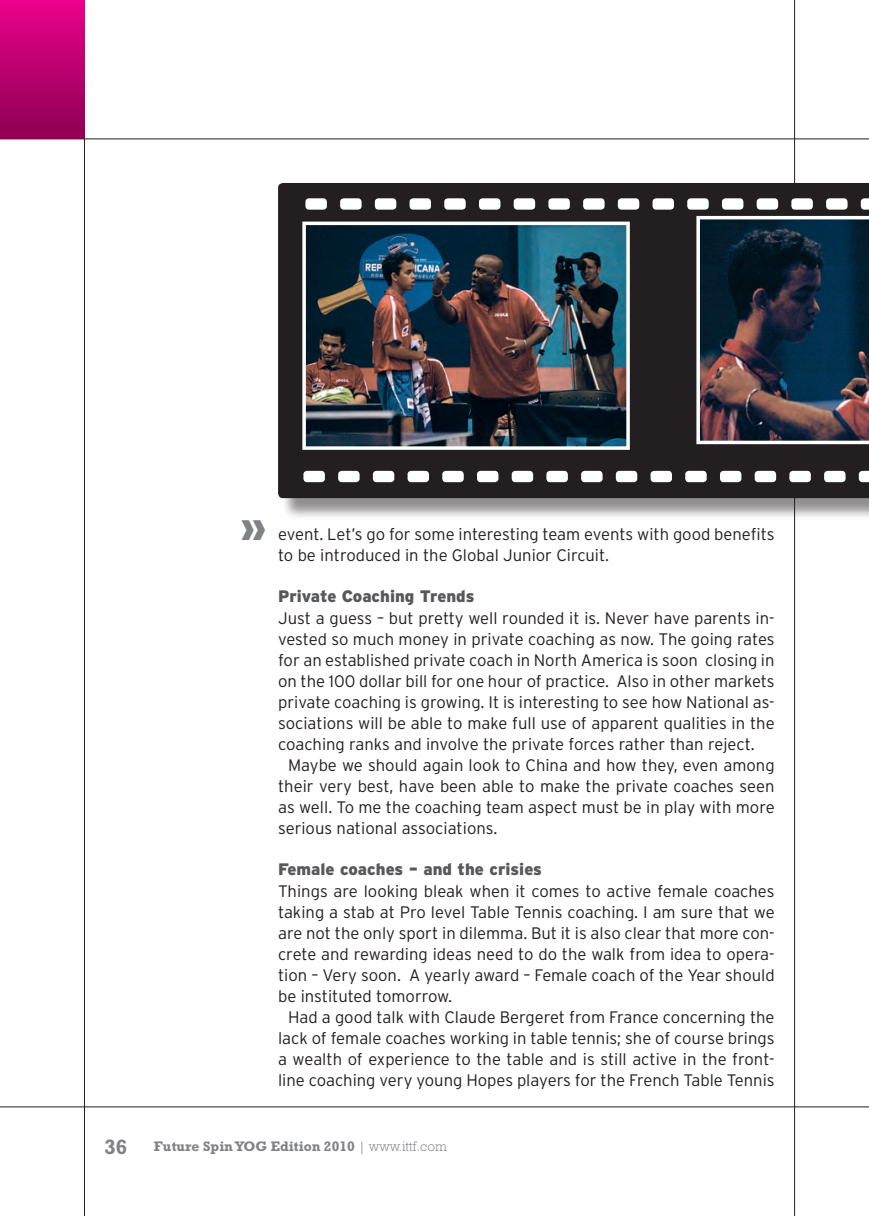
<style>
.page{position:relative;width:869px;height:1216px;background:#fff}
.page>*{position:absolute;margin:0;border:0;box-sizing:border-box;transform-origin:0 0}
.t1{font:900 37.62px "Interstate";color:#808285}
.t2{font:700 21px "Rockwell Std";color:#808285}
.t3{font:300 16.62px/21px "Interstate";color:#231f20}
.t4{font:900 16.62px "Interstate";color:#57585a}
.t5{font:700 14px "Rockwell Std";color:#808285}
.s1{font-weight:300}
</style>
<div class="page">
<hr style="left:84px;top:0;width:1px;height:1215px;background:#231f20">
<hr style="left:0;top:139px;width:868px;height:1px;background:#231f20">
<hr style="left:0;top:1106px;width:868px;height:1px;background:#231f20">
<hr style="left:793px;top:0;width:1px;height:1215px;background:#231f20">
<div style="left:281px;top:186px;width:587px;height:334px;background:#231f20;opacity:.5"></div>
<div style="left:278px;top:183px;width:590px;height:315px;background:#231f20"></div>
<img style="left:307px;top:226px;width:317px;height:219px">
<div style="left:302px;top:221px;width:327px;height:229px;border:4px solid #fff"></div>
<svg style="left:696px;top:216px;width:172px;height:228px;background:#303948"></svg>
<div style="left:303px;top:471px;width:22px;height:11px;background:#fff;border-radius:4px"></div>
<div style="left:338px;top:471px;width:21px;height:11px;background:#fff;border-radius:4px"></div>
<div style="left:372px;top:471px;width:22px;height:11px;background:#fff;border-radius:4px"></div>
<div style="left:407px;top:471px;width:22px;height:11px;background:#fff;border-radius:4px"></div>
<div style="left:442px;top:471px;width:21px;height:11px;background:#fff;border-radius:4px"></div>
<div style="left:477px;top:471px;width:21px;height:11px;background:#fff;border-radius:4px"></div>
<div style="left:511px;top:471px;width:22px;height:11px;background:#fff;border-radius:4px"></div>
<div style="left:546px;top:471px;width:21px;height:11px;background:#fff;border-radius:4px"></div>
<div style="left:581px;top:471px;width:21px;height:11px;background:#fff;border-radius:4px"></div>
<div style="left:615px;top:471px;width:22px;height:11px;background:#fff;border-radius:4px"></div>
<div style="left:650px;top:471px;width:21px;height:11px;background:#fff;border-radius:4px"></div>
<div style="left:685px;top:471px;width:21px;height:11px;background:#fff;border-radius:4px"></div>
<div style="left:719px;top:471px;width:22px;height:11px;background:#fff;border-radius:4px"></div>
<div style="left:754px;top:471px;width:21px;height:11px;background:#fff;border-radius:4px"></div>
<div style="left:789px;top:471px;width:21px;height:11px;background:#fff;border-radius:4px"></div>
<div style="left:823px;top:471px;width:22px;height:11px;background:#fff;border-radius:4px"></div>
<svg style="left:858px;top:471px;width:10px;height:11px"></svg>
<div style="left:305px;top:198px;width:22px;height:12px;background:#fff;border-radius:4px"></div>
<div style="left:340px;top:198px;width:21px;height:12px;background:#fff;border-radius:4px"></div>
<div style="left:374px;top:198px;width:22px;height:12px;background:#fff;border-radius:4px"></div>
<div style="left:409px;top:198px;width:22px;height:12px;background:#fff;border-radius:4px"></div>
<div style="left:444px;top:198px;width:21px;height:12px;background:#fff;border-radius:4px"></div>
<div style="left:479px;top:198px;width:21px;height:12px;background:#fff;border-radius:4px"></div>
<div style="left:513px;top:198px;width:22px;height:12px;background:#fff;border-radius:4px"></div>
<div style="left:548px;top:198px;width:21px;height:12px;background:#fff;border-radius:4px"></div>
<div style="left:583px;top:198px;width:21px;height:12px;background:#fff;border-radius:4px"></div>
<div style="left:617px;top:198px;width:22px;height:12px;background:#fff;border-radius:4px"></div>
<div style="left:652px;top:198px;width:21px;height:12px;background:#fff;border-radius:4px"></div>
<div style="left:687px;top:198px;width:21px;height:12px;background:#fff;border-radius:4px"></div>
<div style="left:721px;top:198px;width:22px;height:12px;background:#fff;border-radius:4px"></div>
<div style="left:756px;top:198px;width:21px;height:12px;background:#fff;border-radius:4px"></div>
<div style="left:791px;top:198px;width:21px;height:12px;background:#fff;border-radius:4px"></div>
<div style="left:825px;top:198px;width:22px;height:12px;background:#fff;border-radius:4px"></div>
<svg style="left:860px;top:198px;width:8px;height:12px"></svg>
<div style="left:0;top:0;width:84px;height:139px;background:linear-gradient(to bottom,#ea028b,#8c0053)"></div>
<h1 class="t1" style="left:240px;top:505px;width:28px">»</h1>
<p class="t3" style="left:278px;top:523px;width:498px">event. Let’s go for some interesting team events with good benefits to be introduced in the Global Junior Circuit.</p>
<p class="t4" style="left:278px;top:586px;width:198px">Private Coaching Trends</p>
<p class="t3" style="left:278px;top:607px;width:497px">Just a guess – but pretty well rounded it is. Never have parents in-</p>
<p class="t3" style="left:278px;top:628px;width:498px">vested so much money in private coaching as now. The going rates</p>
<p class="t3" style="left:278px;top:649px;width:498px">for an established private coach in North America is soon closing in</p>
<p class="t3" style="left:278px;top:670px;width:498px">on the 100 dollar bill for one hour of practice. Also in other markets</p>
<p class="t3" style="left:278px;top:691px;width:498px">private coaching is growing. It is interesting to see how National as-</p>
<p class="t3" style="left:278px;top:712px;width:498px">sociations will be able to make full use of apparent qualities in the</p>
<p class="t3" style="left:278px;top:733px;width:478px">coaching ranks and involve the private forces rather than reject.</p>
<p class="t3" style="left:288px;top:754px;width:488px">Maybe we should again look to China and how they, even among</p>
<p class="t3" style="left:278px;top:775px;width:498px">their very best, have been able to make the private coaches seen</p>
<p class="t3" style="left:278px;top:796px;width:498px">as well. To me the coaching team aspect must be in play with more</p>
<p class="t3" style="left:278px;top:817px;width:221px">serious national associations.</p>
<p class="t4" style="left:278px;top:859px;width:265px">Female coaches – and the crisies</p>
<p class="t3" style="left:278px;top:880px;width:497px">Things are looking bleak when it comes to active female coaches</p>
<p class="t3" style="left:278px;top:901px;width:498px">taking a stab at Pro level Table Tennis coaching. I am sure that we</p>
<p class="t3" style="left:278px;top:922px;width:498px">are not the only sport in dilemma. But it is also clear that more con-</p>
<p class="t3" style="left:278px;top:943px;width:498px">crete and rewarding ideas need to do the walk from idea to opera-</p>
<p class="t3" style="left:278px;top:964px;width:498px">tion – Very soon. A yearly award – Female coach of the Year should</p>
<p class="t3" style="left:278px;top:985px;width:175px">be instituted tomorrow.</p>
<p class="t3" style="left:288px;top:1006px;width:488px">Had a good talk with Claude Bergeret from France concerning the</p>
<p class="t3" style="left:278px;top:1027px;width:498px">lack of female coaches working in table tennis; she of course brings</p>
<p class="t3" style="left:278px;top:1048px;width:498px">a wealth of experience to the table and is still active in the front-</p>
<p class="t3" style="left:278px;top:1069px;width:498px">line coaching very young Hopes players for the French Table Tennis</p>
<p class="t2" style="left:104px;top:1134px;width:25px">36</p>
<p class="t5" style="left:154px;top:1138px;width:294px">Future Spin YOG Edition 2010 <span class="s1">| www.ittf.com</span></p>
</div>
